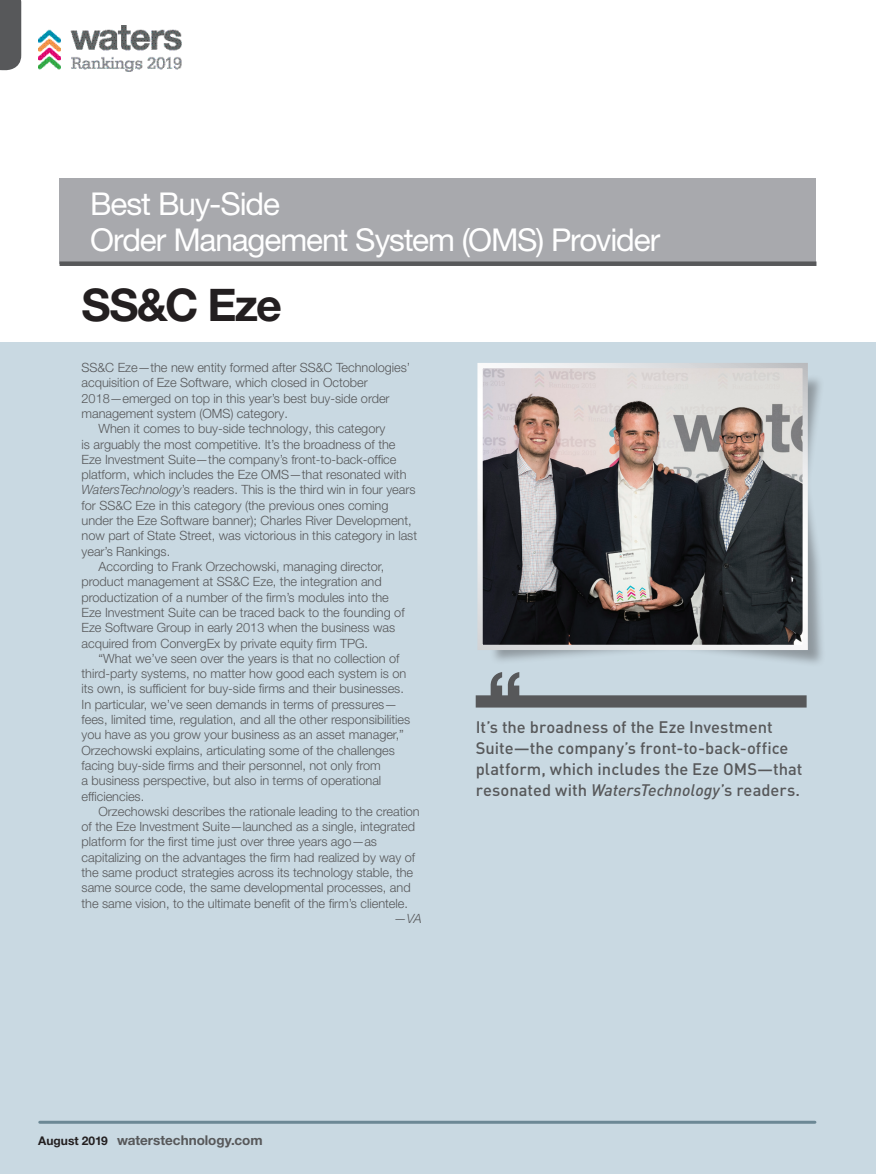
<style>
.page{position:relative;width:876px;height:1174px;background:#fff}
.page>*{position:absolute;margin:0;border:0;box-sizing:border-box;transform-origin:0 0}
.winner_name{font:700 45px "Helvetica Neue LT Pro";color:#231f20}
.award_name{font:31.5px "Helvetica Neue LT Pro";letter-spacing:-.035em;color:#fff}
._5__Pull_quote{font:500 16.5px/21px "DINOT";color:#57585a}
.t1{font:700 13.5px "Helvetica Neue LT Pro";letter-spacing:-.005em;color:#57585a}
._2__NEWS_in_brief_bo{font:300 12.75px/15.3px "Helvetica Neue LT Pro";letter-spacing:-.005em;color:#57585a}
.NEWS_in_brief_body_b{font:italic 300 12.75px "Helvetica Neue LT Pro";color:#57585a}
.s1{font-style:italic}
.s2{font-size:12px;color:#231f20}
</style>
<div class="page">
<div style="left:0;top:342px;width:876px;height:832px;background:#c9d9e2"></div>
<img style="left:38px;top:26px;width:143px;height:46px">
<svg style="left:476px;top:672px;width:331px;height:35px"></svg>
<div style="left:60px;top:179px;width:756px;height:85px;background:#a8a9ad"></div>
<div style="left:60px;top:261px;width:756px;height:5px;background:#57585a"></div>
<div style="left:489px;top:373px;width:336px;height:295px;background:#231f20;opacity:.35"></div>
<img style="left:483px;top:369px;width:319px;height:275px">
<div style="left:477px;top:363px;width:331px;height:287px;border:5px solid #fff"></div>
<hr style="left:40px;top:1120px;width:775px;height:3px;background:#6c8895">
<svg style="left:0;top:0;width:21px;height:70px"></svg>
<p class="award_name" style="left:90px;top:184px;width:191px">Best Buy-Side</p>
<p class="award_name" style="left:90px;top:220px;width:572px">Order Management System (OMS) Provider</p>
<p class="winner_name" style="left:82px;top:276px;width:202px">SS&amp;C Eze</p>
<p class="_2__NEWS_in_brief_bo" style="left:82px;top:359px;width:330px">SS&amp;C Eze—the new entity formed after SS&amp;C Technologies’ acquisition of Eze Software, which closed in October 2018—emerged on top in this year’s best buy-side order management system (OMS) category.</p>
<p class="_2__NEWS_in_brief_bo" style="left:82px;top:421px;width:337px;text-indent:17px">When it comes to buy-side technology, this category<br>is arguably the most competitive. It’s the broadness of the Eze Investment Suite—the company’s front-to-back-office platform, which includes the Eze OMS—that resonated with <span class="s1">WatersTechnology</span>’s readers. This is the third win in four years for SS&amp;C Eze in this category (the previous ones coming under the Eze Software banner); Charles River Development, now part of State Street, was victorious in this category in last year’s Rankings.</p>
<p class="_2__NEWS_in_brief_bo" style="left:82px;top:558px;width:325px;text-indent:17px">According to Frank Orzechowski, managing director, product management at SS&amp;C Eze, the integration and productization of a number of the firm’s modules into the Eze Investment Suite can be traced back to the founding of Eze Software Group in early 2013 when the business was acquired from ConvergEx by private equity firm TPG.</p>
<p class="_2__NEWS_in_brief_bo" style="left:82px;top:650px;width:330px;text-indent:17px">“What we’ve seen over the years is that no collection of third-party systems, no matter how good each system is on its own, is sufficient for buy-side firms and their businesses.<br>In particular, we’ve seen demands in terms of pressures— fees, limited time, regulation, and all the other responsibilities you have as you grow your business as an asset manager,” Orzechowski explains, articulating some of the challenges facing buy-side firms and their personnel, not only from<br>a business perspective, but also in terms of operational efficiencies.</p>
<p class="_2__NEWS_in_brief_bo" style="left:82px;top:803px;width:340px;text-indent:17px">Orzechowski describes the rationale leading to the creation of the Eze Investment Suite—launched as a single, integrated platform for the first time just over three years ago—as capitalizing on the advantages the firm had realized by way of the same product strategies across its technology stable, the same source code, the same developmental processes, and the same vision, to the ultimate benefit of the firm’s clientele.</p>
<p class="NEWS_in_brief_body_b" style="left:394px;top:910px;width:29px">—VA</p>
<p class="_5__Pull_quote" style="left:476px;top:716px;width:328px">It’s the broadness of the Eze Investment Suite—the company’s front-to-back-office platform, which includes the Eze OMS—that resonated with <span class="s1">WatersTechnology</span>’s readers.</p>
<p class="t1" style="left:38px;top:1131px;width:226px"><span class="s2">August 2019</span> waterstechnology.com</p>
</div>
